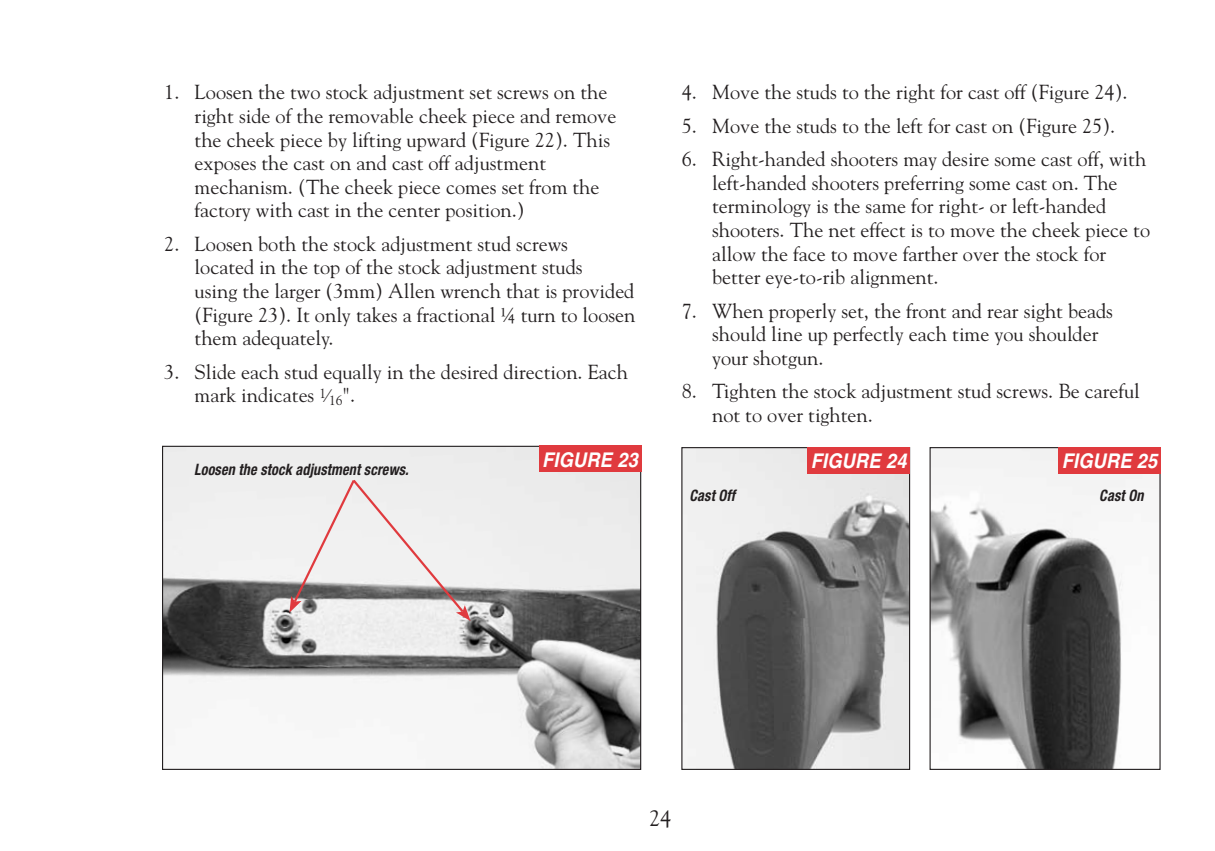
<style>
.page{position:relative;width:1215px;height:851px;background:#fff}
.page>*{position:absolute;margin:0;border:0;box-sizing:border-box;transform-origin:0 0}
.t1{font:22.5px "Goudy";color:#231f20}
.t2{font:20.25px/23.6px "Goudy";color:#231f20}
.t3{font:italic 700 20.25px "Helvetica";letter-spacing:.01em;color:#fff;scale:.9 1}
.t4{font:italic 700 condensed 15.75px "Helvetica Neue";letter-spacing:-.055em;color:#231f20;scale:.9 1}
.s1{font-size:18px}
</style>
<div class="page">
<img style="left:164px;top:448px;width:475px;height:320px">
<div style="left:539px;top:446px;width:102px;height:26px;background:#e03a3e"></div>
<svg style="left:289px;top:477px;width:182px;height:144px"></svg>
<img style="left:932px;top:449px;width:211px;height:319px">
<div style="left:930px;top:447px;width:231px;height:323px;border:1px solid #231f20"></div>
<div style="left:1058px;top:447px;width:103px;height:27px;background:#e03a3e"></div>
<img style="left:683px;top:449px;width:225px;height:319px">
<div style="left:681px;top:447px;width:229px;height:323px;border:1px solid #231f20"></div>
<div style="left:808px;top:447px;width:102px;height:27px;background:#e03a3e"></div>
<p class="t2" style="left:195px;top:80px;width:423px;text-indent:-30px">1. Loosen the two stock adjustment set screws on the right side of the removable cheek piece and remove the cheek piece by lifting upward (Figure 22). This exposes the cast on and cast off adjustment mechanism. (The cheek piece comes set from the factory with cast in the center position.)</p>
<p class="t2" style="left:195px;top:231px;width:442px;text-indent:-30px">2. Loosen both the stock adjustment stud screws<br>located in the top of the stock adjustment studs<br>using the larger (3mm) Allen wrench that is provided (Figure 23). It only takes a fractional ¼ turn to loosen them adequately.</p>
<p class="t2" style="left:195px;top:359px;width:435px;text-indent:-30px">3. Slide each stud equally in the desired direction. Each mark indicates <sup>1</sup><span class="s1">⁄</span><sub>16</sub>".</p>
<p class="t4" style="left:194px;top:460px;width:240px">Loosen the stock adjustment screws.</p>
<p class="t3" style="left:542px;top:447px;width:108px">FIGURE 23</p>
<p class="t2" style="left:682px;top:80px;width:447px">4. Move the studs to the right for cast off (Figure 24).</p>
<p class="t2" style="left:682px;top:113px;width:435px">5. Move the studs to the left for cast on (Figure 25).</p>
<p class="t2" style="left:712px;top:146px;width:440px;text-indent:-30px">6. Right-handed shooters may desire some cast off, with left-handed shooters preferring some cast on. The terminology is the same for right- or left-handed shooters. The net effect is to move the cheek piece to allow the face to move farther over the stock for better eye-to-rib alignment.</p>
<p class="t2" style="left:712px;top:298px;width:402px;text-indent:-30px">7. When properly set, the front and rear sight beads should line up perfectly each time you shoulder your shotgun.</p>
<p class="t2" style="left:712px;top:379px;width:429px;text-indent:-30px">8. Tighten the stock adjustment stud screws. Be careful not to over tighten.</p>
<p class="t3" style="left:811px;top:448px;width:108px">FIGURE 24</p>
<p class="t3" style="left:1062px;top:448px;width:108px">FIGURE 25</p>
<p class="t4" style="left:690px;top:485px;width:55px">Cast Off</p>
<p class="t4" style="left:1099px;top:485px;width:52px">Cast On</p>
<p class="t1" style="left:649px;top:804px;width:24px">24</p>
</div>
